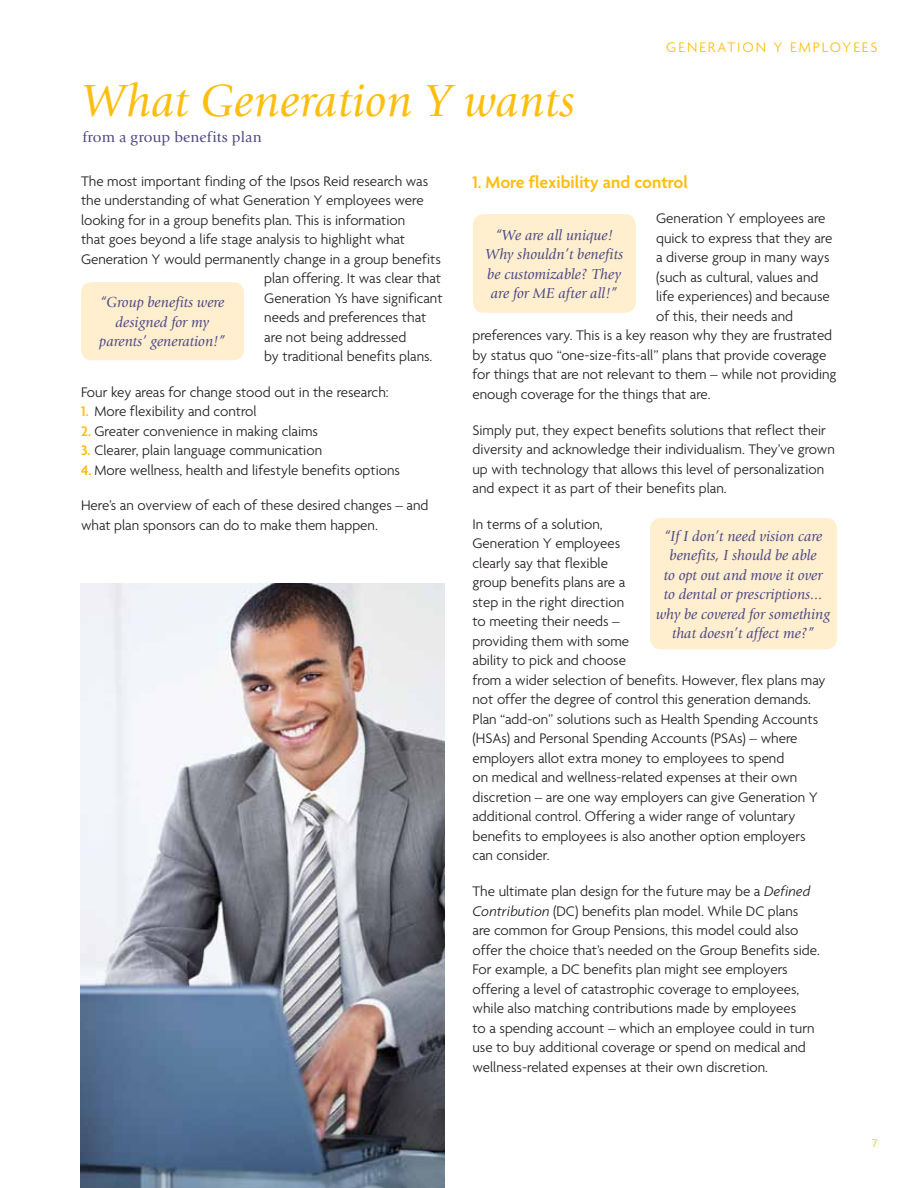
<style>
.page{position:relative;width:918px;height:1188px;background:#fff}
.page>*{position:absolute;margin:0;border:0;box-sizing:border-box;transform-origin:0 0}
.t1{font:italic 46.5px "Giovanni EF";letter-spacing:.01em;color:#febe10}
.t2{font:600 18px "Agenda";color:#febe10}
.t3{font:300 15px/19.5px "Agenda";color:#231f20}
.t4{font:italic 15px/19.5px "Giovanni EF";color:#4f4a85;text-align:center}
.t5{font:15px "Giovanni EF";letter-spacing:.01em;color:#4f4a85}
.t6{font:300 15px "Agenda";letter-spacing:.295em;color:#febe10}
.t7{font:300 12px "Agenda";color:#febe10}
.s1{font-weight:600;color:#febe10}
.s2{font-style:italic}
</style>
<div class="page">
<div style="left:473px;top:214px;width:163px;height:99px;background:#ffefcf;border-radius:11px"></div>
<div style="left:81px;top:282px;width:163px;height:78px;background:#ffefcf;border-radius:11px"></div>
<div style="left:650px;top:518px;width:187px;height:131px;background:#ffefcf;border-radius:11px"></div>
<img style="left:81px;top:584px;width:363px;height:604px">
<h1 class="t1" style="left:81px;top:74px;width:496px">What Generation Y wants</h1>
<p class="t5" style="left:82px;top:128px;width:181px">from a group benefits plan</p>
<p class="t6" style="left:666px;top:38px;width:211px">Generation Y employees</p>
<p class="t3" style="left:81px;top:171px;width:349px">The most important finding of the I psos Reid research was</p>
<p class="t3" style="left:81px;top:190px;width:344px">the understanding of what Generation Y employees were</p>
<p class="t3" style="left:81px;top:210px;width:326px">looking for in a group benefits plan. This is information</p>
<p class="t3" style="left:81px;top:229px;width:326px">that goes beyond a life stage analysis to highlight what</p>
<p class="t3" style="left:81px;top:249px;width:362px">Generation Y would permanently change in a group benefits</p>
<p class="t3" style="left:264px;top:268px;width:178px">plan offering. It was clear that</p>
<p class="t3" style="left:264px;top:288px;width:180px">Generation Ys have significant</p>
<p class="t3" style="left:264px;top:307px;width:164px">needs and preferences that</p>
<p class="t3" style="left:264px;top:327px;width:144px">are not being addressed</p>
<p class="t3" style="left:264px;top:346px;width:170px">by traditional benefits plans.</p>
<p class="t3" style="left:81px;top:382px;width:309px">Four key areas for change stood out in the research:</p>
<p class="t3" style="left:81px;top:401px;width:177px"><span class="s1">1.</span> More flexibility and control</p>
<p class="t3" style="left:81px;top:421px;width:239px"><span class="s1">2.</span> Greater convenience in making claims</p>
<p class="t3" style="left:81px;top:440px;width:243px"><span class="s1">3.</span> Clearer, plain language communication</p>
<p class="t3" style="left:81px;top:460px;width:321px"><span class="s1">4.</span> More wellness, health and lifestyle benefits options</p>
<p class="t3" style="left:81px;top:496px;width:349px">Here’s an overview of each of these desired changes – and what plan sponsors can do to make them happen.</p>
<p class="t4" style="left:99px;top:293px;width:127px">“Group benefits were designed for my parents’ generation!”</p>
<p class="t2" style="left:472px;top:171px;width:217px">1. More flexibility and control</p>
<p class="t3" style="left:656px;top:209px;width:171px">Generation Y employees are</p>
<p class="t3" style="left:656px;top:228px;width:178px">quick to express that they are</p>
<p class="t3" style="left:656px;top:248px;width:175px">a diverse group in many ways</p>
<p class="t3" style="left:656px;top:267px;width:164px">(such as cultural, values and</p>
<p class="t3" style="left:656px;top:287px;width:175px">life experiences) and because</p>
<p class="t3" style="left:656px;top:306px;width:139px">of this, their needs and</p>
<p class="t3" style="left:473px;top:326px;width:361px">preferences vary. This is a key reason why they are frustrated</p>
<p class="t3" style="left:473px;top:345px;width:355px">by status quo “one-size-fits-all” plans that provide coverage</p>
<p class="t3" style="left:473px;top:365px;width:366px">for things that are not relevant to them – while not providing</p>
<p class="t3" style="left:473px;top:384px;width:240px">enough coverage for the things that are.</p>
<p class="t3" style="left:473px;top:420px;width:364px">Simply put, they expect benefits solutions that reflect their diversity and acknowledge their individualism. They’ve grown up with technology that allows this level of personalization and expect it as part of their benefits plan.</p>
<p class="t3" style="left:473px;top:514px;width:355px">I n terms of a solution,<br>Generation Y employees<br>clearly say that flexible<br>group benefits plans are a<br>step in the right direction<br>to meeting their needs –<br>providing them with some<br>ability to pick and choose<br>from a wider selection of benefits. However, flex plans may not offer the degree of control this generation demands.<br>Plan “add-on” solutions such as Health Spending Accounts (HSAs) and Personal Spending Accounts (PSAs) – where employers allot extra money to employees to spend<br>on medical and wellness-related expenses at their own discretion – are one way employers can give Generation Y additional control. Offering a wider range of voluntary benefits to employees is also another option employers can consider.</p>
<p class="t3" style="left:473px;top:881px;width:349px">The ultimate plan design for the future may be a <span class="s2">Defined Contribution</span> (DC) benefits plan model. While DC plans are common for Group Pensions, this model could also offer the choice that’s needed on the Group Benefits side.<br>For example, a DC benefits plan might see employers offering a level of catastrophic coverage to employees, while also matching contributions made by employees<br>to a spending account – which an employee could in turn use to buy additional coverage or spend on medical and wellness-related expenses at their own discretion.</p>
<p class="t4" style="left:485px;top:225px;width:140px">“We are all unique!<br>Why shouldn’t benefits be customizable? They are for ME after all!”</p>
<p class="t4" style="left:656px;top:526px;width:176px">“If I don’t need vision care benefits, I should be able<br>to opt out and move it over<br>to dental or prescriptions… why be covered for something that doesn’t affect me?”</p>
<p class="t7" style="left:872px;top:1136px;width:7px">7</p>
</div>
